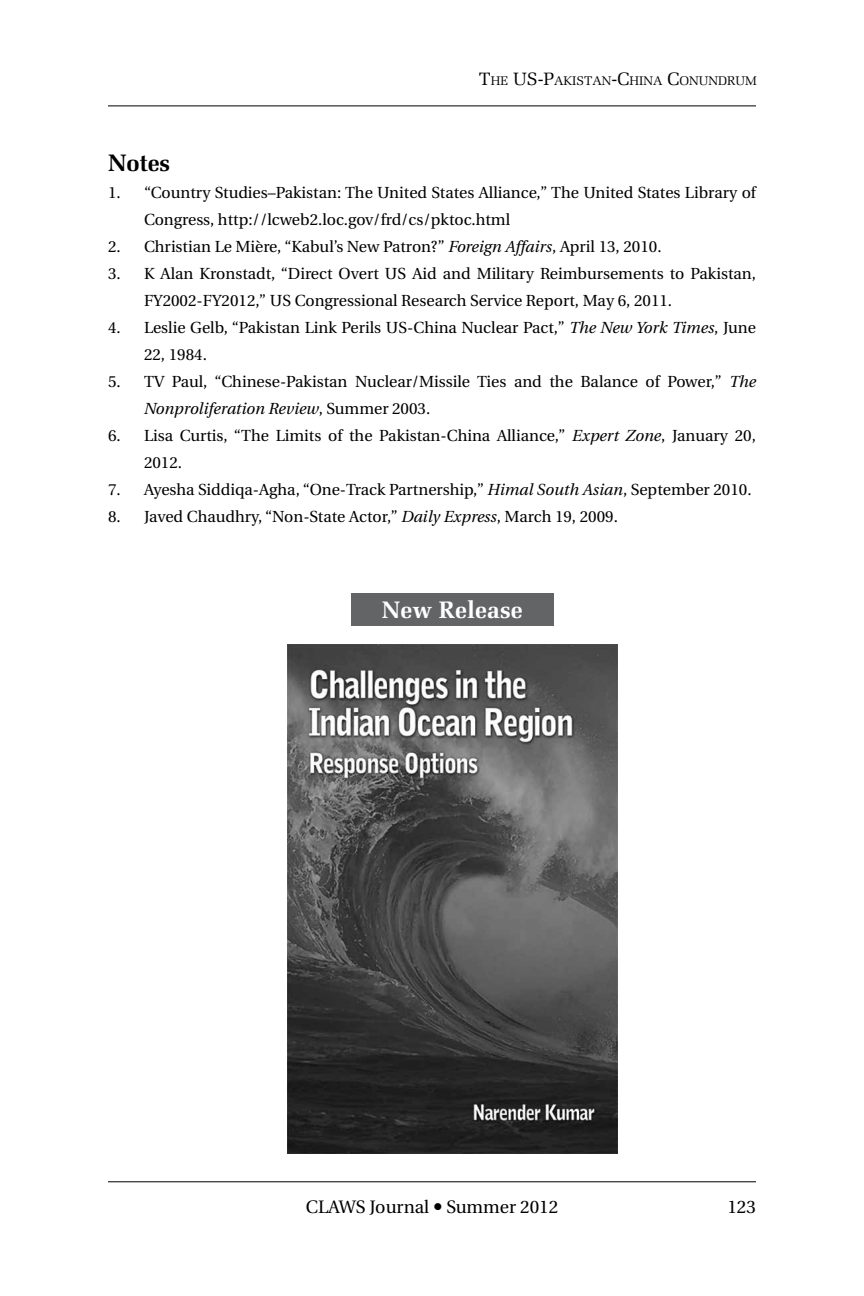
<style>
.page{position:relative;width:864px;height:1296px;background:#fff}
.page>*{position:absolute;margin:0;border:0;box-sizing:border-box;transform-origin:0 0}
.t1{font:700 24px "Zapf Elliptical 711 BT";color:#fff}
.t2{font:700 24px "Zapf Elliptical 711 BT";color:#000}
.t3{font:18px "Utopia";color:#000}
.t4{font:16px/27px "Utopia";color:#000}
.t5{font:12.6px "Zapf Elliptical 711 BT";color:#000}
.s1{font-size:18px}
.s2{font-style:italic}
</style>
<div class="page">
<hr style="left:108px;top:105px;width:648px;height:1px;background:#000">
<hr style="left:108px;top:1181px;width:648px;height:1px;background:#000">
<img style="left:287px;top:644px;width:330px;height:509px">
<div style="left:351px;top:593px;width:203px;height:32px;background:#636466"></div>
<p class="t5" style="left:479px;top:73px;width:279px"><span class="s1">T</span>HE <span class="s1">US-P</span>AKISTAN<span class="s1">-C</span>HINA <span class="s1">C</span>ONUNDRUM</p>
<h1 class="t2" style="left:108px;top:149px;width:64px">Notes</h1>
<p class="t4" style="left:144px;top:179px;width:614px;text-indent:-36px">1. “Country Studies–Pakistan: The United States Alliance,” The United States Library of<br>Congress, http://lcweb2.loc.gov/frd/cs/pktoc.html</p>
<p class="t4" style="left:108px;top:233px;width:555px">2. Christian Le Mière, “Kabul’s New Patron?” <span class="s2">Foreign Affairs</span>, April 13, 2010.</p>
<p class="t4" style="left:144px;top:260px;width:614px;text-indent:-36px">3. K Alan Kronstadt, “Direct Overt US Aid and Military Reimbursements to Pakistan,<br>FY2002-FY2012,” US Congressional Research Service Report, May 6, 2011.</p>
<p class="t4" style="left:144px;top:314px;width:614px;text-indent:-36px">4. Leslie Gelb, “Pakistan Link Perils US-China Nuclear Pact,” <span class="s2">The New York Times</span>, June<br>22, 1984.</p>
<p class="t4" style="left:144px;top:368px;width:614px;text-indent:-36px">5. TV Paul, “Chinese-Pakistan Nuclear/Missile Ties and the Balance of Power,” <span class="s2">The<br>Nonproliferation Review</span>, Summer 2003.</p>
<p class="t4" style="left:144px;top:422px;width:613px;text-indent:-36px">6. Lisa Curtis, “The Limits of the Pakistan-China Alliance,” <span class="s2">Expert Zone</span>, January 20,<br>2012.</p>
<p class="t4" style="left:108px;top:476px;width:645px">7. Ayesha Siddiqa-Agha, “One-Track Partnership,” <span class="s2">Himal South Asian</span>, September 2010.</p>
<p class="t4" style="left:108px;top:503px;width:511px">8. Javed Chaudhry, “Non-State Actor,” <span class="s2">Daily Express</span>, March 19, 2009.</p>
<h1 class="t1" style="left:382px;top:596px;width:142px">New Release</h1>
<p class="t3" style="left:306px;top:1197px;width:254px">CLAWS Journal ● Summer 2012</p>
<p class="t3" style="left:727px;top:1197px;width:30px">123</p>
</div>
